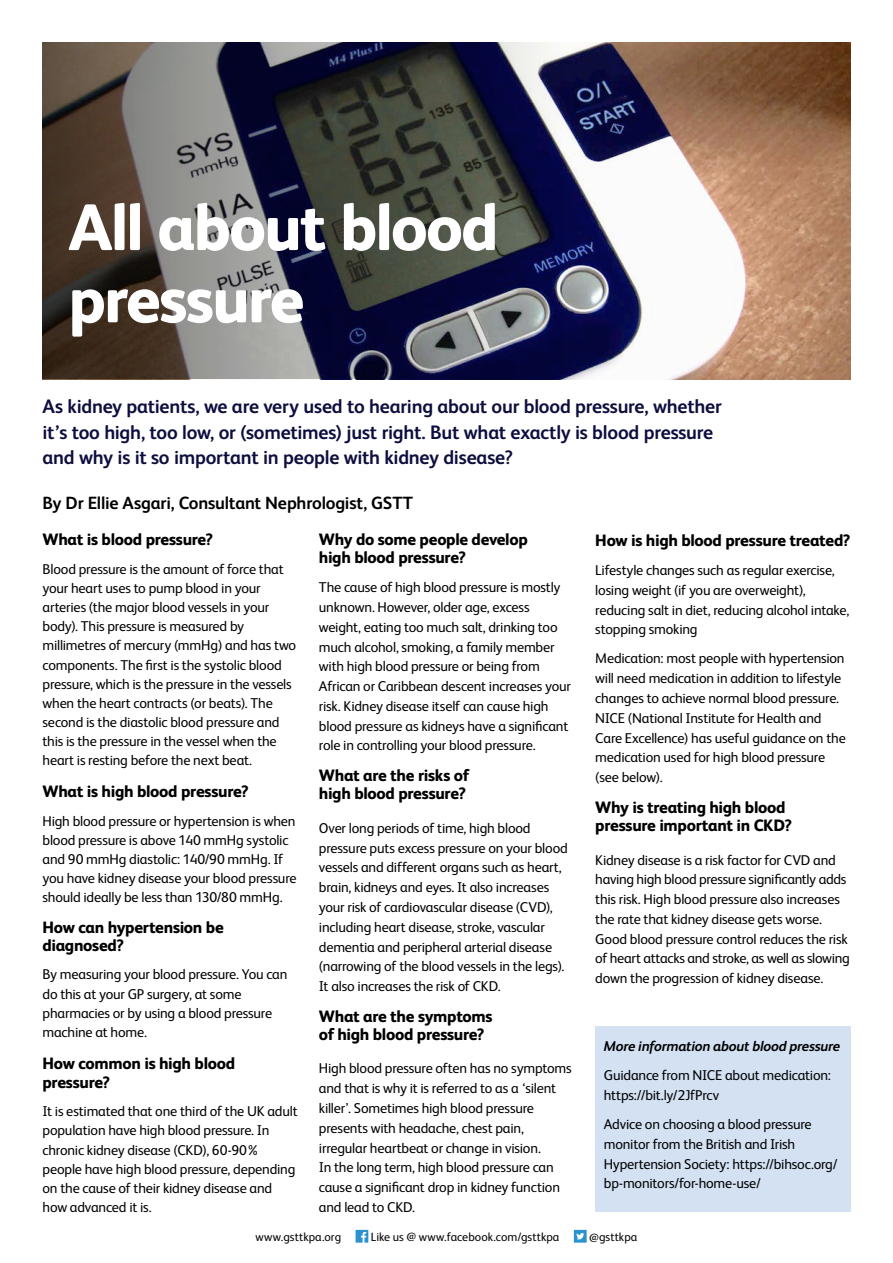
<style>
.page{position:relative;width:893px;height:1263px;background:#fff}
.page>*{position:absolute;margin:0;border:0;box-sizing:border-box;transform-origin:0 0}
.head{font:800 65.85px/72.3px "FS Albert";letter-spacing:-.03em;color:#fff}
.Bold_Para{font:700 19.5px/25.5px "FS Albert";letter-spacing:-.015em;color:#0d0e3e}
.text_no_indents___pa{font:700 17.7px "FS Albert";letter-spacing:-.01em;color:#000}
.SUBHEAD{font:800 16.5px/18px "FS Albert";letter-spacing:-.02em;color:#000}
.text_no_indents___pa-2{font:800 16.5px/18px "FS Albert";letter-spacing:-.02em;color:#000}
.text_no_indents___pa-3{font:14.25px/19.8px "FS Albert";letter-spacing:-.015em;color:#000}
.text_no_indents___pa-4{font:italic 700 14.25px "FS Albert";letter-spacing:-.015em;color:#000}
.text{font:12px "FS Albert";letter-spacing:.005em;color:#000}
</style>
<div class="page">
<img style="left:563px;top:43px;width:287px;height:336px">
<div style="left:595px;top:1026px;width:255px;height:185px;background:#d3e1f3"></div>
<svg style="left:43px;top:43px;width:520px;height:336px;background:#4b494f"></svg>
<svg style="left:356px;top:1230px;width:12px;height:12px"></svg>
<svg style="left:574px;top:1230px;width:13px;height:12px"></svg>
<p class="head" style="left:68px;top:191px;width:432px">All about blood pressure</p>
<p class="Bold_Para" style="left:43px;top:394px;width:681px">As kidney patients, we are very used to hearing about our blood pressure, whether it’s too high, too low, or (sometimes) just right. But what exactly is blood pressure and why is it so important in people with kidney disease?</p>
<p class="text_no_indents___pa" style="left:43px;top:493px;width:372px">By Dr Ellie Asgari, Consultant Nephrologist, GSTT</p>
<p class="SUBHEAD" style="left:43px;top:531px;width:172px">What is blood pressure?</p>
<p class="text_no_indents___pa-3" style="left:43px;top:560px;width:255px;line-height:19px">Blood pressure is the amount of force that your heart uses to pump blood in your arteries (the major blood vessels in your body). This pressure is measured by millimetres of mercury (mmHg) and has two components. The first is the systolic blood pressure, which is the pressure in the vessels when the heart contracts (or beats). The second is the diastolic blood pressure and this is the pressure in the vessel when the heart is resting before the next beat.</p>
<p class="SUBHEAD" style="left:43px;top:782px;width:208px">What is high blood pressure?</p>
<p class="text_no_indents___pa-3" style="left:43px;top:811px;width:256px;line-height:19px">High blood pressure or hypertension is when blood pressure is above 140 mmHg systolic and 90 mmHg diastolic: 140/90 mmHg. If you have kidney disease your blood pressure should ideally be less than 130/80 mmHg.</p>
<p class="SUBHEAD" style="left:43px;top:918px;width:183px">How can hypertension be diagnosed?</p>
<p class="text_no_indents___pa-3" style="left:43px;top:965px;width:246px;line-height:19px">By measuring your blood pressure. You can do this at your GP surgery, at some pharmacies or by using a blood pressure machine at home.</p>
<p class="SUBHEAD" style="left:43px;top:1053px;width:194px;line-height:19px">How common is high blood pressure?</p>
<p class="text_no_indents___pa-3" style="left:43px;top:1102px;width:257px;line-height:19px">It is estimated that one third of the UK adult population have high blood pressure. In chronic kidney disease (CKD), 60-90% people have high blood pressure, depending on the cause of their kidney disease and how advanced it is.</p>
<p class="text_no_indents___pa-2" style="left:319px;top:530px;width:210px">Why do some people develop high blood pressure?</p>
<p class="text_no_indents___pa-3" style="left:319px;top:577px;width:254px">The cause of high blood pressure is mostly unknown. However, older age, excess weight, eating too much salt, drinking too much alcohol, smoking, a family member with high blood pressure or being from African or Caribbean descent increases your risk. Kidney disease itself can cause high blood pressure as kidneys have a significant role in controlling your blood pressure.</p>
<p class="SUBHEAD" style="left:319px;top:766px;width:151px">What are the risks of high blood pressure?</p>
<p class="text_no_indents___pa-3" style="left:319px;top:818px;width:250px">Over long periods of time, high blood pressure puts excess pressure on your blood vessels and different organs such as heart, brain, kidneys and eyes. It also increases your risk of cardiovascular disease (CVD), including heart disease, stroke, vascular dementia and peripheral arterial disease (narrowing of the blood vessels in the legs).<br>It also increases the risk of CKD.</p>
<p class="SUBHEAD" style="left:319px;top:1007px;width:175px">What are the symptoms of high blood pressure?</p>
<p class="text_no_indents___pa-3" style="left:319px;top:1058px;width:254px">High blood pressure often has no symptoms and that is why it is referred to as a ‘silent killer’. Sometimes high blood pressure presents with headache, chest pain, irregular heartbeat or change in vision.<br>In the long term, high blood pressure can cause a significant drop in kidney function and lead to CKD.</p>
<p class="text_no_indents___pa-2" style="left:595px;top:531px;width:257px">How is high blood pressure treated?</p>
<p class="text_no_indents___pa-3" style="left:595px;top:560px;width:255px">Lifestyle changes such as regular exercise, losing weight (if you are overweight), reducing salt in diet, reducing alcohol intake, stopping smoking</p>
<p class="text_no_indents___pa-3" style="left:595px;top:649px;width:252px">Medication: most people with hypertension will need medication in addition to lifestyle changes to achieve normal blood pressure.<br>NICE (National Institute for Health and Care Excellence) has useful guidance on the medication used for high blood pressure (see below).</p>
<p class="SUBHEAD" style="left:595px;top:798px;width:198px">Why is treating high blood pressure important in CKD?</p>
<p class="text_no_indents___pa-3" style="left:595px;top:850px;width:256px">Kidney disease is a risk factor for CVD and having high blood pressure significantly adds this risk. High blood pressure also increases the rate that kidney disease gets worse.<br>Good blood pressure control reduces the risk of heart attacks and stroke, as well as slowing down the progression of kidney disease.</p>
<p class="text_no_indents___pa-4" style="left:604px;top:1038px;width:238px">More information about blood pressure</p>
<p class="text_no_indents___pa-3" style="left:604px;top:1065px;width:228px">Guidance from NICE about medication: https://bit.ly/2JfPrcv</p>
<p class="text_no_indents___pa-3" style="left:604px;top:1114px;width:235px">Advice on choosing a blood pressure monitor from the British and Irish Hypertension Society: https://bihsoc.org/ bp-monitors/for-home-use/</p>
<p class="text" style="left:256px;top:1230px;width:87px">www.gsttkpa.org</p>
<p class="text" style="left:371px;top:1230px;width:190px">Like us @ www.facebook.com/gsttkpa</p>
<p class="text" style="left:589px;top:1230px;width:50px">@gsttkpa</p>
</div>
